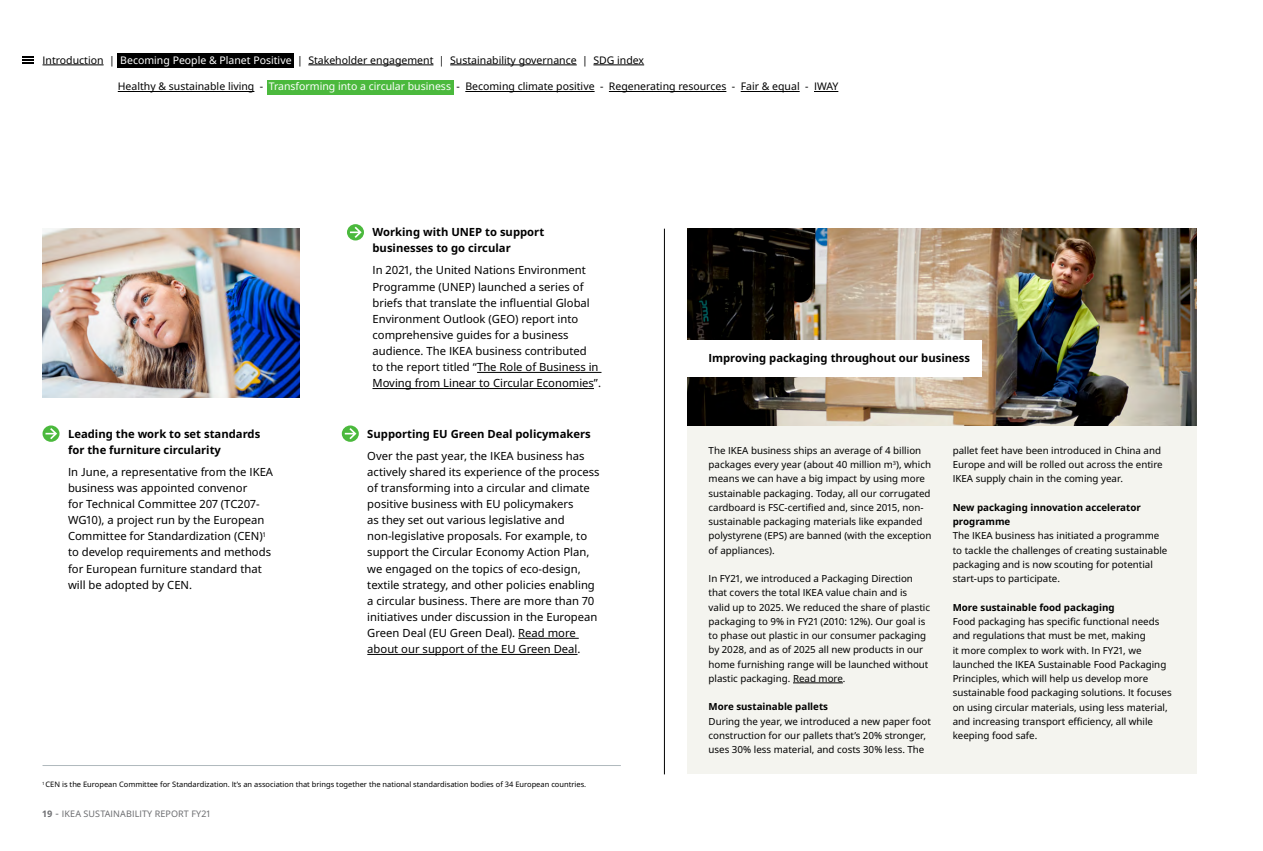
<style>
.page{position:relative;width:1263px;height:851px;background:#fff}
.page>*{position:absolute;margin:0;border:0;box-sizing:border-box;transform-origin:0 0}
.t1{font:11.25px/16px "Noto IKEA Latin";color:#000}
.t2{font:700 11.25px/16px "Noto IKEA Latin";color:#000}
.t3{font:10.5px "Noto IKEA Latin";color:#000}
.t4{font:9.75px/14.2px "Noto IKEA Latin";color:#000}
.t5{font:700 9.75px/14.2px "Noto IKEA Latin";color:#000}
.t6{font:9px "Noto IKEA Latin";letter-spacing:.01em;color:#6d6e71}
.t7{font:7.5px "Noto IKEA Latin";color:#000}
.s1{color:#fff}
.s2{font-weight:700}
.s3{font-size:10.5px}
</style>
<div class="page">
<div style="left:687px;top:425px;width:510px;height:349px;background:#f4f4ef"></div>
<hr style="left:43px;top:765px;width:578px;height:1px;background:#b0b9bd">
<svg style="left:43px;top:425px;width:17px;height:17px"></svg>
<svg style="left:46px;top:428px;width:11px;height:11px"></svg>
<hr style="left:477px;top:372px;width:124px;height:1px;background:#000">
<hr style="left:372px;top:388px;width:222px;height:1px;background:#000">
<svg style="left:347px;top:224px;width:17px;height:16px"></svg>
<svg style="left:350px;top:227px;width:12px;height:11px"></svg>
<hr style="left:518px;top:638px;width:61px;height:1px;background:#000">
<hr style="left:367px;top:654px;width:210px;height:1px;background:#000">
<svg style="left:342px;top:425px;width:17px;height:17px"></svg>
<svg style="left:345px;top:428px;width:11px;height:11px"></svg>
<hr style="left:664px;top:228px;width:1px;height:546px;background:#000">
<img style="left:687px;top:228px;width:510px;height:197px">
<hr style="left:793px;top:682px;width:50px;height:1px;background:#000">
<div style="left:687px;top:340px;width:294px;height:36px;background:#fff"></div>
<img style="left:43px;top:228px;width:256px;height:170px">
<div style="left:118px;top:54px;width:176px;height:14px;background:#000"></div>
<hr style="left:43px;top:65px;width:61px;height:1px;background:#000">
<hr style="left:308px;top:65px;width:125px;height:1px;background:#000">
<hr style="left:450px;top:65px;width:127px;height:1px;background:#000">
<hr style="left:593px;top:65px;width:51px;height:1px;background:#000">
<svg style="left:23px;top:56px;width:11px;height:8px"></svg>
<div style="left:267px;top:80px;width:186px;height:14px;background:#4bb93d"></div>
<hr style="left:118px;top:91px;width:136px;height:1px;background:#000">
<hr style="left:465px;top:91px;width:130px;height:1px;background:#000">
<hr style="left:609px;top:91px;width:117px;height:1px;background:#000">
<hr style="left:741px;top:91px;width:59px;height:1px;background:#000">
<svg style="left:814px;top:91px;width:24px;height:1px"></svg>
<p class="t3" style="left:43px;top:53px;width:603px">Introduction | <span class="s1">Becoming People &amp; Planet Positive</span> | Stakeholder engagement | Sustainability governance | SDG index</p>
<p class="t3" style="left:118px;top:79px;width:722px">Healthy &amp; sustainable living - <span class="s1">Transforming into a circular business</span> - Becoming climate positive - Regenerating resources - Fair &amp; equal - IWAY</p>
<p class="t2" style="left:68px;top:425px;width:194px">Leading the work to set standards for the furniture circularity</p>
<p class="t1" style="left:68px;top:463px;width:207px">In June, a representative from the IKEA business was appointed convenor<br>for Technical Committee 207 (TC207- WG10), a project run by the European Committee for Standardization (CEN)<sup>1 </sup>to develop requirements and methods for European furniture standard that will be adopted by CEN.</p>
<p class="t2" style="left:372px;top:224px;width:173px">Working with UNEP to support businesses to go circular</p>
<p class="t1" style="left:372px;top:262px;width:230px">In 2021, the United Nations Environment Programme (UNEP) launched a series of briefs that translate the influential Global Environment Outlook (GEO) report into comprehensive guides for a business audience. The IKEA business contributed<br>to the report titled “The Role of Business in Moving from Linear to Circular Economies”.</p>
<p class="t2" style="left:367px;top:425px;width:225px">Supporting EU Green Deal policymakers</p>
<p class="t1" style="left:367px;top:447px;width:234px">Over the past year, the IKEA business has actively shared its experience of the process of transforming into a circular and climate positive business with EU policymakers<br>as they set out various legislative and non-legislative proposals. For example, to support the Circular Economy Action Plan, we engaged on the topics of eco-design, textile strategy, and other policies enabling a circular business. There are more than 70 initiatives under discussion in the European Green Deal (EU Green Deal). Read more about our support of the EU Green Deal.</p>
<p class="t4" style="left:708px;top:442px;width:224px">The IKEA business ships an average of 4 billion packages every year (about 40 million m<sup>3</sup>), which means we can have a big impact by using more sustainable packaging. Today, all our corrugated cardboard is FSC-certified and, since 2015, non&shy;sustainable packaging materials like expanded polystyrene (EPS) are banned (with the exception of appliances).</p>
<p class="t2" style="left:708px;top:350px;width:263px">Improving packaging throughout our business</p>
<p class="t4" style="left:953px;top:442px;width:212px">pallet feet have been introduced in China and<br>Europe and will be rolled out across the entire<br>IKEA supply chain in the coming year.</p>
<p class="t5" style="left:953px;top:500px;width:190px">New packaging innovation accelerator programme</p>
<p class="t4" style="left:953px;top:528px;width:216px">The IKEA business has initiated a programme to tackle the challenges of creating sustainable packaging and is now scouting for potential start-ups to participate.</p>
<p class="t5" style="left:953px;top:599px;width:163px">More sustainable food packaging</p>
<p class="t4" style="left:953px;top:614px;width:221px">Food packaging has specific functional needs and regulations that must be met, making<br>it more complex to work with. In FY21, we launched the IKEA Sustainable Food Packaging Principles, which will help us develop more sustainable food packaging solutions. It focuses on using circular materials, using less material, and increasing transport efficiency, all while keeping food safe.</p>
<p class="t4" style="left:708px;top:571px;width:223px">In FY21, we introduced a Packaging Direction that covers the total IKEA value chain and is valid up to 2025. We reduced the share of plastic packaging to 9% in FY21 (2010: 12%). Our goal is to phase out plastic in our consumer packaging by 2028, and as of 2025 all new products in our home furnishing range will be launched without plastic packaging. Read more.</p>
<p class="t5" style="left:708px;top:699px;width:121px">More sustainable pallets</p>
<p class="t4" style="left:708px;top:713px;width:224px">During the year, we introduced a new paper foot construction for our pallets that’s 20% stronger, uses 30% less material, and costs 30% less. The</p>
<p class="t7" style="left:43px;top:779px;width:545px"><sup>1</sup> CEN is the European Committee for Standardization. It’s an association that brings together the national standardisation bodies of 34 European countries.</p>
<p class="t6" style="left:43px;top:807px;width:169px"><span class="s2">19</span> <span class="s3">-</span> IKEA SUSTAINABILITY REPORT FY21</p>
</div>
